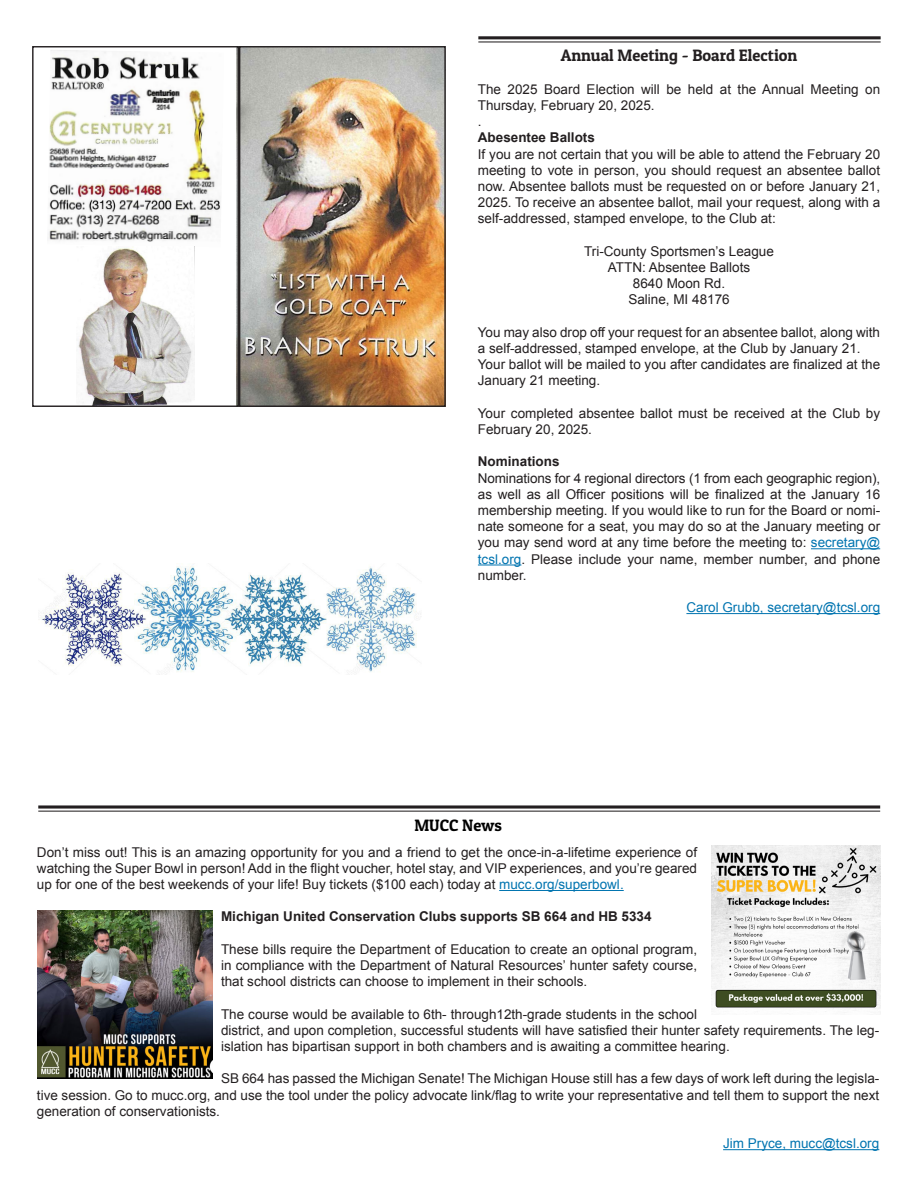
<style>
.page{position:relative;width:918px;height:1188px;background:#fff}
.page>*{position:absolute;margin:0;border:0;box-sizing:border-box;transform-origin:0 0}
.t1{font:16.5px "Patua One";color:#231f20}
.t2{font:16.5px "Patua One";letter-spacing:-.005em;color:#000}
.t3{font:13.5px/16.2px "Arial";color:#231f20}
.t4{font:700 13.5px "Arial";color:#231f20}
.t5{font:13.5px "Arial";color:#0074b0}
.s1{color:#0074b0}
</style>
<div class="page">
<img style="left:241px;top:48px;width:203px;height:357px">
<div style="left:239px;top:46px;width:207px;height:361px;border:1px solid #231f20"></div>
<img style="left:48px;top:50px;width:173px;height:197px">
<img style="left:78px;top:247px;width:116px;height:158px">
<div style="left:32px;top:46px;width:207px;height:361px;border:1px solid #231f20"></div>
<hr style="left:478px;top:36px;width:403px;height:3px;background:#231f20">
<hr style="left:478px;top:41px;width:403px;height:1px;background:#231f20">
<hr style="left:811px;top:548px;width:69px;height:1px;background:#0074b0">
<hr style="left:478px;top:564px;width:43px;height:1px;background:#0074b0">
<hr style="left:686px;top:613px;width:194px;height:1px;background:#0074b0">
<hr style="left:499px;top:890px;width:125px;height:1px;background:#0074b0">
<hr style="left:723px;top:1149px;width:156px;height:1px;background:#0074b0">
<img style="left:711px;top:846px;width:169px;height:166px">
<img style="left:38px;top:911px;width:174px;height:168px">
<svg style="left:38px;top:805px;width:842px;height:4px"></svg>
<hr style="left:38px;top:811px;width:842px;height:1px;background:#231f20">
<img style="left:41px;top:564px;width:376px;height:108px">
<p class="t1" style="left:561px;top:45px;width:238px">Annual Meeting - Board Election</p>
<p class="t3" style="left:478px;top:81px;width:404px">The 2025 Board Election will be held at the Annual Meeting on<br>Thursday, February 20, 2025.</p>
<p class="t3" style="left:478px;top:113px;width:5px">.</p>
<p class="t4" style="left:478px;top:129px;width:119px">Abesentee Ballots</p>
<p class="t3" style="left:478px;top:146px;width:404px;text-align:justify">If you are not certain that you will be able to attend the February 20 meeting to vote in person, you should request an absentee ballot now. Absentee ballots must be requested on or before January 21, 2025. To receive an absentee ballot, mail your request, along with a self-addressed, stamped envelope, to the Club at:</p>
<p class="t3" style="left:584px;top:243px;width:191px">Tri-County Sportsmen’s League</p>
<p class="t3" style="left:608px;top:259px;width:144px">ATTN: Absentee Ballots</p>
<p class="t3" style="left:633px;top:275px;width:94px">8640 Moon Rd.</p>
<p class="t3" style="left:628px;top:292px;width:103px">Saline, MI 48176</p>
<p class="t3" style="left:478px;top:324px;width:404px">You may also drop off your request for an absentee ballot, along with a self-addressed, stamped envelope, at the Club by January 21.</p>
<p class="t3" style="left:478px;top:356px;width:404px">Your ballot will be mailed to you after candidates are finalized at the<br>January 21 meeting.</p>
<p class="t3" style="left:478px;top:405px;width:404px">Your completed absentee ballot must be received at the Club by<br>February 20, 2025.</p>
<p class="t4" style="left:478px;top:453px;width:83px">Nominations</p>
<p class="t3" style="left:478px;top:470px;width:404px;text-align:justify">Nominations for 4 regional directors (1 from each geographic region), as well as all Officer positions will be finalized at the January 16 membership meeting. If you would like to run for the Board or nomi&shy;nate someone for a seat, you may do so at the January meeting or you may send word at any time before the meeting to: <span class="s1">secretary@ tcsl.org</span>. Please include your name, member number, and phone number.</p>
<p class="t5" style="left:686px;top:599px;width:195px">Carol Grubb, secretary@tcsl.org</p>
<p class="t2" style="left:414px;top:815px;width:89px">MUCC News</p>
<p class="t3" style="left:37px;top:844px;width:662px;text-align:justify">Don’t miss out! This is an amazing opportunity for you and a friend to get the once-in-a-lifetime experience of watching the Super Bowl in person! Add in the flight voucher, hotel stay, and VIP experiences, and you’re geared up for one of the best weekends of your life! Buy tickets ($100 each) today at <span class="s1">mucc.org/superbowl.</span></p>
<p class="t4" style="left:221px;top:908px;width:432px">Michigan United Conservation Clubs supports SB 664 and HB 5334</p>
<p class="t3" style="left:221px;top:941px;width:478px;text-align:justify">These bills require the Department of Education to create an optional program, in compliance with the Department of Natural Resources’ hunter safety course, that school districts can choose to implement in their schools.</p>
<p class="t3" style="left:221px;top:1006px;width:660px">The course would be available to 6th- through12th-grade students in the school<br>district, and upon completion, successful students will have satisfied their hunter safety requirements. The leg&shy;islation has bipartisan support in both chambers and is awaiting a committee hearing.</p>
<p class="t3" style="left:37px;top:1071px;width:844px;text-align:justify;text-indent:184px">SB 664 has passed the Michigan Senate! The Michigan House still has a few days of work left during the legisla&shy;tive session. Go to mucc.org, and use the tool under the policy advocate link/flag to write your representative and tell them to support the next generation of conservationists.</p>
<p class="t5" style="left:723px;top:1135px;width:158px">Jim Pryce, mucc@tcsl.org</p>
</div>
